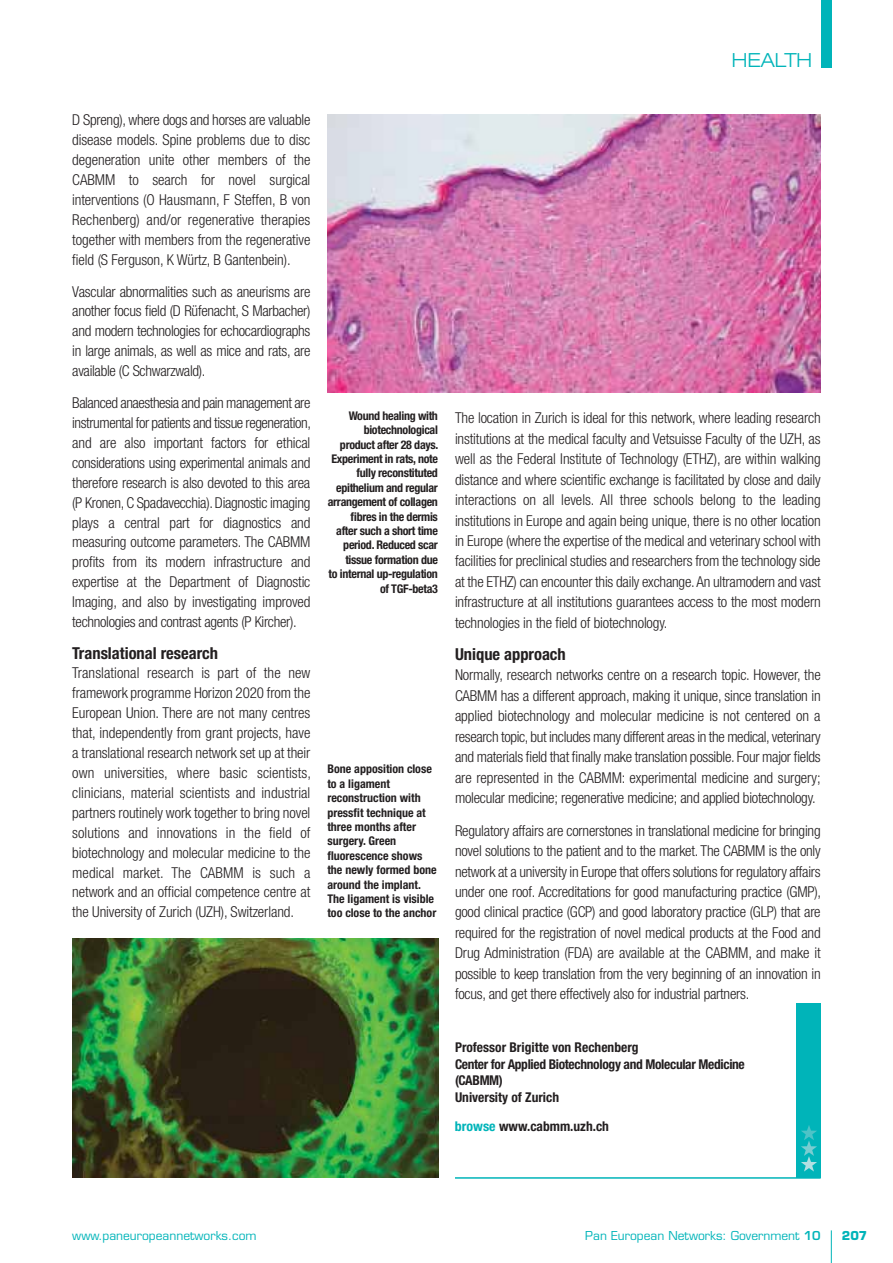
<style>
.page{position:relative;width:893px;height:1263px;background:#fff}
.page>*{position:absolute;margin:0;border:0;box-sizing:border-box;transform-origin:0 0}
.t1{font:300 expanded 19.5px "Helvetica Neue LT Std";color:#00b4b9}
.t2{font:700 condensed 16.5px "Helvetica Neue LT Std";color:#231f20}
.t3{font:300 condensed 15px/20px "Helvetica Neue LT Std";letter-spacing:-.015em;color:#231f20;text-align:justify}
.t4{font:700 condensed 13.5px/16.5px "Helvetica Neue LT Std";letter-spacing:-.025em;color:#231f20}
.t5{font:700 condensed 13.5px "Helvetica Neue LT Std";color:#231f20}
.t6{font:700 condensed 12px/14.4px "Helvetica Neue LT Std";letter-spacing:-.025em;color:#231f20;text-align:right}
.t7{font:700 condensed 12px/14.4px "Helvetica Neue LT Std";color:#231f20}
.t8{font:12px "Eurostile LT Std";color:#00b4b9}
.t9{font:700 12px "Eurostile LT Std";color:#00b4b9}
.s1{color:#00b4b9}
.s2{font-weight:600}
</style>
<div class="page">
<hr style="left:831px;top:1230px;width:1px;height:33px;background:#00b4b9">
<div style="left:797px;top:1003px;width:24px;height:175px;background:#00b4b9"></div>
<svg style="left:801px;top:1125px;width:16px;height:46px"></svg>
<hr style="left:455px;top:1177px;width:366px;height:2px;background:#00b4b9">
<div style="left:821px;top:0;width:10px;height:68px;background:#00b4b9"></div>
<img style="left:72px;top:939px;width:367px;height:239px">
<img style="left:327px;top:115px;width:494px;height:277px">
<h1 class="t1" style="left:732px;top:49px;width:82px">HEALTH</h1>
<p class="t3" style="left:72px;top:111px;width:240px">D Spreng), where dogs and horses are valuable disease models. Spine problems due to disc degeneration unite other members of the CABMM to search for novel surgical interventions (O Hausmann, F Steffen, B von Rechenberg) and/or regenerative therapies together with members from the regenerative field (S Ferguson, K Würtz, B Gantenbein).</p>
<p class="t3" style="left:72px;top:283px;width:240px">Vascular abnormalities such as aneurisms are another focus field (D Rüfenacht, S Marbacher) and modern technologies for echocardiographs in large animals, as well as mice and rats, are available (C Schwarzwald).</p>
<p class="t3" style="left:72px;top:394px;width:240px">Balanced anaesthesia and pain management are instrumental for patients and tissue regeneration, and are also important factors for ethical considerations using experimental animals and therefore research is also devoted to this area (P Kronen, C Spadavecchia). Diagnostic imaging plays a central part for diagnostics and measuring outcome parameters. The CABMM profits from its modern infrastructure and expertise at the Department of Diagnostic Imaging, and also by investigating improved technologies and contrast agents (P Kircher).</p>
<p class="t2" style="left:72px;top:647px;width:147px">Translational research</p>
<p class="t3" style="left:72px;top:664px;width:240px">Translational research is part of the new framework programme Horizon 2020 from the European Union. There are not many centres that, independently from grant projects, have a translational research network set up at their own universities, where basic scientists, clinicians, material scientists and industrial partners routinely work together to bring novel solutions and innovations in the field of biotechnology and molecular medicine to the medical market. The CABMM is such a network and an official competence centre at the University of Zurich (UZH), Switzerland.</p>
<p class="t6" style="left:328px;top:409px;width:112px">Wound healing with biotechnological product after 28 days.<br>Experiment in rats, note fully reconstituted epithelium and regular arrangement of collagen fibres in the dermis after such a short time period. Reduced scar tissue formation due<br>to internal up-regulation of TGF-beta3</p>
<p class="t7" style="left:327px;top:763px;width:111px">Bone apposition close to a ligament reconstruction with pressfit technique at three months after surgery. Green fluorescence shows the newly formed bone around the implant.<br>The ligament is visible too close to the anchor</p>
<p class="t3" style="left:455px;top:409px;width:367px;line-height:20.4px">The location in Zurich is ideal for this network, where leading research institutions at the medical faculty and Vetsuisse Faculty of the UZH, as well as the Federal Institute of Technology (ETHZ), are within walking distance and where scientific exchange is facilitated by close and daily interactions on all levels. All three schools belong to the leading institutions in Europe and again being unique, there is no other location in Europe (where the expertise of the medical and veterinary school with facilities for preclinical studies and researchers from the technology side at the ETHZ) can encounter this daily exchange. An ultramodern and vast infrastructure at all institutions guarantees access to the most modern technologies in the field of biotechnology.</p>
<p class="t2" style="left:455px;top:648px;width:112px">Unique approach</p>
<p class="t3" style="left:455px;top:666px;width:367px;line-height:20.4px">Normally, research networks centre on a research topic. However, the CABMM has a different approach, making it unique, since translation in applied biotechnology and molecular medicine is not centered on a research topic, but includes many different areas in the medical, veterinary and materials field that finally make translation possible. Four major fields are represented in the CABMM: experimental medicine and surgery; molecular medicine; regenerative medicine; and applied biotechnology.</p>
<p class="t3" style="left:455px;top:821px;width:368px;line-height:20.4px">Regulatory affairs are cornerstones in translational medicine for bringing novel solutions to the patient and to the market. The CABMM is the only network at a university in Europe that offers solutions for regulatory affairs under one roof. Accreditations for good manufacturing practice (GMP), good clinical practice (GCP) and good laboratory practice (GLP) that are required for the registration of novel medical products at the Food and Drug Administration (FDA) are available at the CABMM, and make it possible to keep translation from the very beginning of an innovation in focus, and get there effectively also for industrial partners.</p>
<p class="t4" style="left:455px;top:1040px;width:291px">Professor Brigitte von Rechenberg<br>Center for Applied Biotechnology and Molecular Medicine (CABMM)<br>University of Zurich</p>
<p class="t5" style="left:455px;top:1121px;width:156px"><span class="s1">browse</span> www.cabmm.uzh.ch</p>
<p class="t8" style="left:72px;top:1229px;width:186px">www.paneuropeannetworks.com</p>
<p class="t8" style="left:585px;top:1229px;width:237px">Pan European Networks: Government <span class="s2">10</span></p>
<p class="t9" style="left:842px;top:1229px;width:27px">207</p>
</div>
